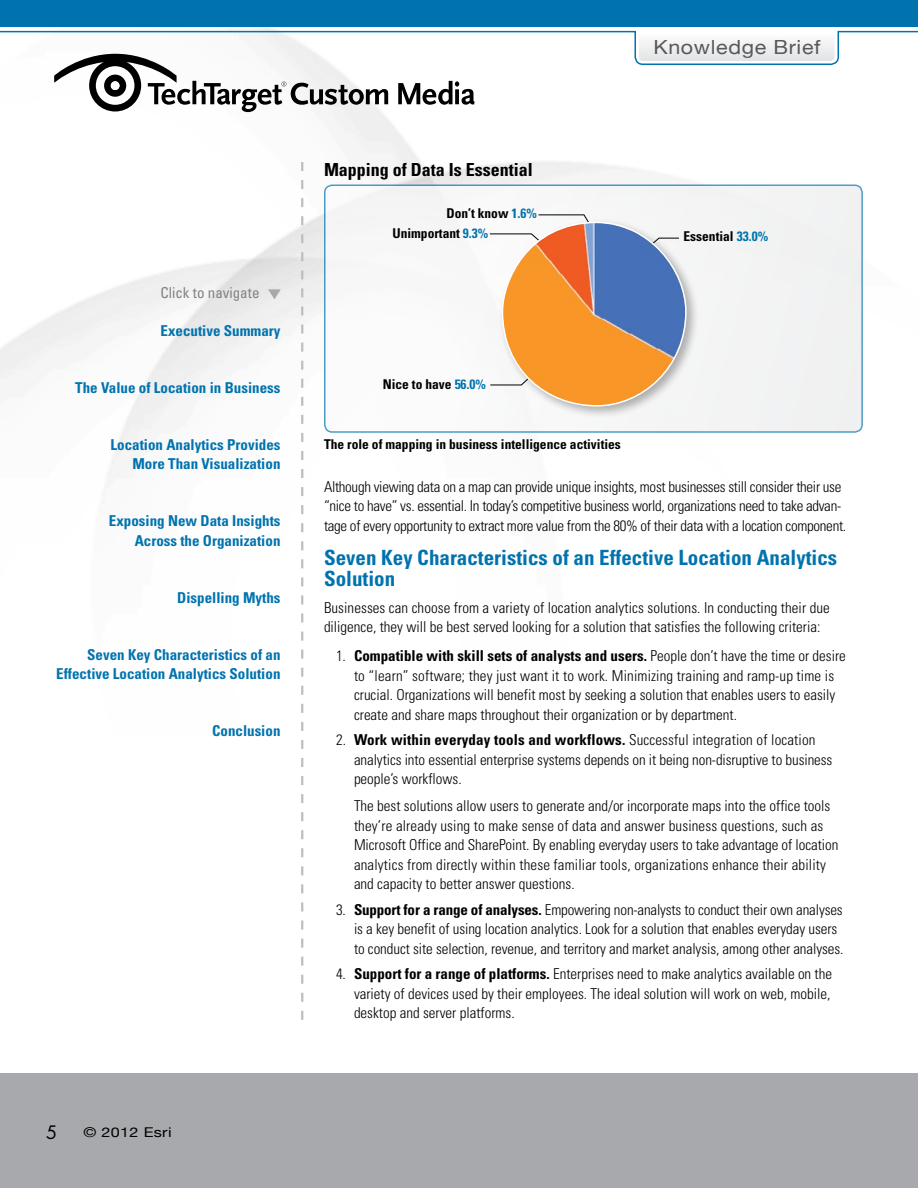
<style>
.page{position:relative;width:918px;height:1188px;background:#fff}
.page>*{position:absolute;margin:0;border:0;box-sizing:border-box;transform-origin:0 0}
.t1{font:700 condensed 21px/21px "Univers";color:#0073ae}
.t2{font:19.5px "Helvetica Neue";letter-spacing:.03em;color:#58595b;scale:1.1 1}
.t3{font:700 condensed 18px "Univers";color:#000}
.t4{font:18px "Futura";color:#000}
.t5{font:300 condensed 15px/19.5px "Univers";color:#000}
.t6{font:300 condensed 15px/19.5px "Univers";letter-spacing:-.02em;color:#000}
.t7{font:700 condensed 15px/19.5px "Univers";color:#0073ae;text-align:right}
.t8{font:condensed 15px "Univers";color:#808285}
.t9{font:700 condensed 13.5px "Univers";color:#000}
.t10{font:13.5px "Helvetica Neue";letter-spacing:.02em;color:#000;scale:1.2 1}
.s1{color:#0073ae}
.s2{font-weight:700}
</style>
<div class="page">
<div style="left:0;top:1073px;width:918px;height:115px;background:#a7a9ac"></div>
<svg style="left:0;top:27px;width:918px;height:39px"></svg>
<svg style="left:639px;top:27px;width:196px;height:34px"></svg>
<div style="left:0;top:0;width:918px;height:27px;background:#0073ae"></div>
<svg style="left:268px;top:289px;width:13px;height:10px"></svg>
<svg style="left:54px;top:54px;width:334px;height:58px"></svg>
<svg style="left:398px;top:81px;width:77px;height:24px"></svg>
<svg style="left:301px;top:162px;width:2px;height:858px"></svg>
<div style="left:325px;top:185px;width:537px;height:247px;background:#f5f5f5;border-radius:8px"></div>
<div style="left:324px;top:184px;width:539px;height:249px;border:2px solid #0073ae;border-radius:8px"></div>
<svg style="left:538px;top:214px;width:49px;height:4px"></svg>
<svg style="left:490px;top:384px;width:8px;height:2px"></svg>
<svg style="left:490px;top:233px;width:8px;height:2px"></svg>
<div style="left:498px;top:218px;width:201px;height:201px;background:#000;opacity:.3"></div>
<img style="left:502px;top:222px;width:184px;height:184px;border-radius:89px">
<p class="t8" style="left:160px;top:284px;width:101px">Click to navigate</p>
<p class="t7" style="left:161px;top:321px;width:121px">Executive Summary</p>
<p class="t7" style="left:75px;top:378px;width:207px">The Value of Location in Business</p>
<p class="t7" style="left:111px;top:435px;width:171px">Location Analytics Provides<br>More Than Visualization</p>
<p class="t7" style="left:109px;top:511px;width:173px">Exposing New Data Insights<br>Across the Organization</p>
<p class="t7" style="left:177px;top:588px;width:105px">Dispelling Myths</p>
<p class="t7" style="left:56px;top:645px;width:226px">Seven Key Characteristics of an<br>Effective Location Analytics Solution</p>
<p class="t7" style="left:212px;top:721px;width:70px">Conclusion</p>
<p class="t4" style="left:46px;top:1120px;width:13px">5</p>
<p class="t10" style="left:83px;top:1120px;width:75px">© 2012 Esri</p>
<p class="t3" style="left:324px;top:159px;width:210px">Mapping of Data Is Essential</p>
<p class="t9" style="left:447px;top:205px;width:92px">Don’t know <span class="s1">1.6%</span></p>
<p class="t9" style="left:392px;top:224px;width:97px">Unimportant <span class="s1">9.3%</span></p>
<h2 class="t2" style="left:653px;top:30px;width:153px">Knowledge Brief</h2>
<p class="t9" style="left:684px;top:228px;width:86px">Essential <span class="s1">33.0%</span></p>
<p class="t9" style="left:383px;top:376px;width:105px">Nice to have <span class="s1">56.0%</span></p>
<p class="t9" style="left:324px;top:436px;width:298px">The role of mapping in business intelligence activities</p>
<p class="t6" style="left:324px;top:477px;width:524px">Although viewing data on a map can provide unique insights, most businesses still consider their use “nice to have” vs. essential. In today’s competitive business world, organizations need to take advan&shy;tage of every opportunity to extract more value from the 80% of their data with a location component.</p>
<h1 class="t1" style="left:324px;top:547px;width:515px">Seven Key Characteristics of an Effective Location Analytics<br>Solution</h1>
<p class="t5" style="left:324px;top:598px;width:507px">Businesses can choose from a variety of location analytics solutions. In conducting their due diligence, they will be best served looking for a solution that satisfies the following criteria:</p>
<p class="t5" style="left:354px;top:646px;width:493px;text-indent:-18px">1. <span class="s2">Compatible with skill sets of analysts and users.</span> People don’t have the time or desire to “learn” software; they just want it to work. Minimizing training and ramp-up time is crucial. Organizations will benefit most by seeking a solution that enables users to easily create and share maps throughout their organization or by department.</p>
<p class="t5" style="left:354px;top:730px;width:480px;text-indent:-18px">2. <span class="s2">Work within everyday tools and workflows.</span> Successful integration of location analytics into essential enterprise systems depends on it being non-disruptive to business people’s workflows.</p>
<p class="t5" style="left:354px;top:796px;width:486px">The best solutions allow users to generate and/or incorporate maps into the office tools they’re already using to make sense of data and answer business questions, such as Microsoft Office and SharePoint. By enabling everyday users to take advantage of location analytics from directly within these familiar tools, organizations enhance their ability and capacity to better answer questions.</p>
<p class="t5" style="left:354px;top:900px;width:491px;text-indent:-18px">3. <span class="s2">Support for a range of analyses.</span> Empowering non-analysts to conduct their own analyses is a key benefit of using location analytics. Look for a solution that enables everyday users to conduct site selection, revenue, and territory and market analysis, among other analyses.</p>
<p class="t5" style="left:354px;top:964px;width:480px;text-align:justify;text-indent:-18px">4. <span class="s2">Support for a range of platforms.</span> Enterprises need to make analytics available on the variety of devices used by their employees. The ideal solution will work on web, mobile, desktop and server platforms.</p>
</div>
